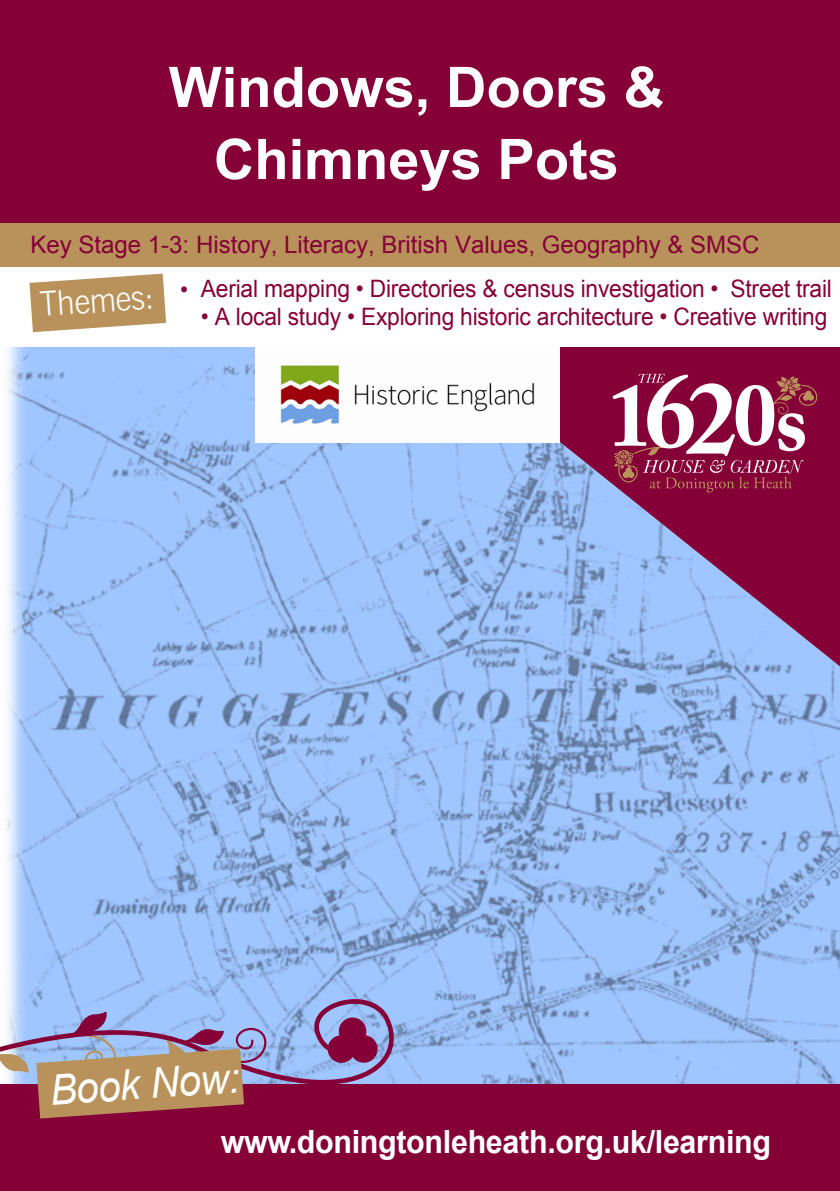
<style>
.page{position:relative;width:840px;height:1191px;background:#fff}
.page>*{position:absolute;margin:0;border:0;box-sizing:border-box;transform-origin:0 0}
.t1{font:700 56px/72px "Arial";color:#fff;text-align:center}
.t2{font:italic 42px "Arial";color:#fff;scale:.95 1}
.t3{font:300 34px "News Gothic BT";color:#fff;scale:.95 1}
.t4{font:700 32px "Arial";letter-spacing:-.01em;color:#fff;scale:.95 1}
.t5{font:24px "Arial";letter-spacing:-.01em;color:#860038;scale:.95 1}
.t6{font:24px "Arial";letter-spacing:-.01em;color:#860038}
.s1{font-style:inherit}
</style>
<div class="page">
<img style="left:6px;top:347px;width:833px;height:737px">
<div style="left:0;top:0;width:839px;height:231px;background:#860038"></div>
<svg style="left:427px;top:347px;width:412px;height:319px"></svg>
<svg style="left:612px;top:373px;width:204px;height:119px"></svg>
<div style="left:0;top:223px;width:839px;height:43px;background:#b8925a"></div>
<div style="left:0;top:1084px;width:839px;height:107px;background:#860038"></div>
<svg style="left:0;top:998px;width:397px;height:120px"></svg>
<svg style="left:29px;top:274px;width:137px;height:58px"></svg>
<img style="left:255px;top:347px;width:303px;height:95px">
<h1 class="t1" style="left:169px;top:53px;width:496px">Windows, Doors &amp;<br>Chimneys Pots</h1>
<p class="t6" style="left:30px;top:229px;width:730px"><span class="s1">Key Stage 1-</span>3<span class="s1">:</span> History, Literacy, British Values, Geography &amp; SMSC</p>
<h3 class="t3" style="left:39px;top:284px;width:122px;rotate:-4deg">Themes:</h3>
<p class="t5" style="left:180px;top:272px;width:687px">• Aerial mapping <span class="s1">•</span> Directories &amp; census investigation <span class="s1">•</span> Street trail</p>
<p class="t5" style="left:201px;top:301px;width:660px">• A local study • Exploring historic architecture • Creative writing</p>
<h2 class="t2" style="left:48px;top:1063px;width:201px;rotate:-4deg">Book Now:</h2>
<h3 class="t4" style="left:221px;top:1120px;width:580px">www.doningtonleheath.org.uk/learning</h3>
</div>
